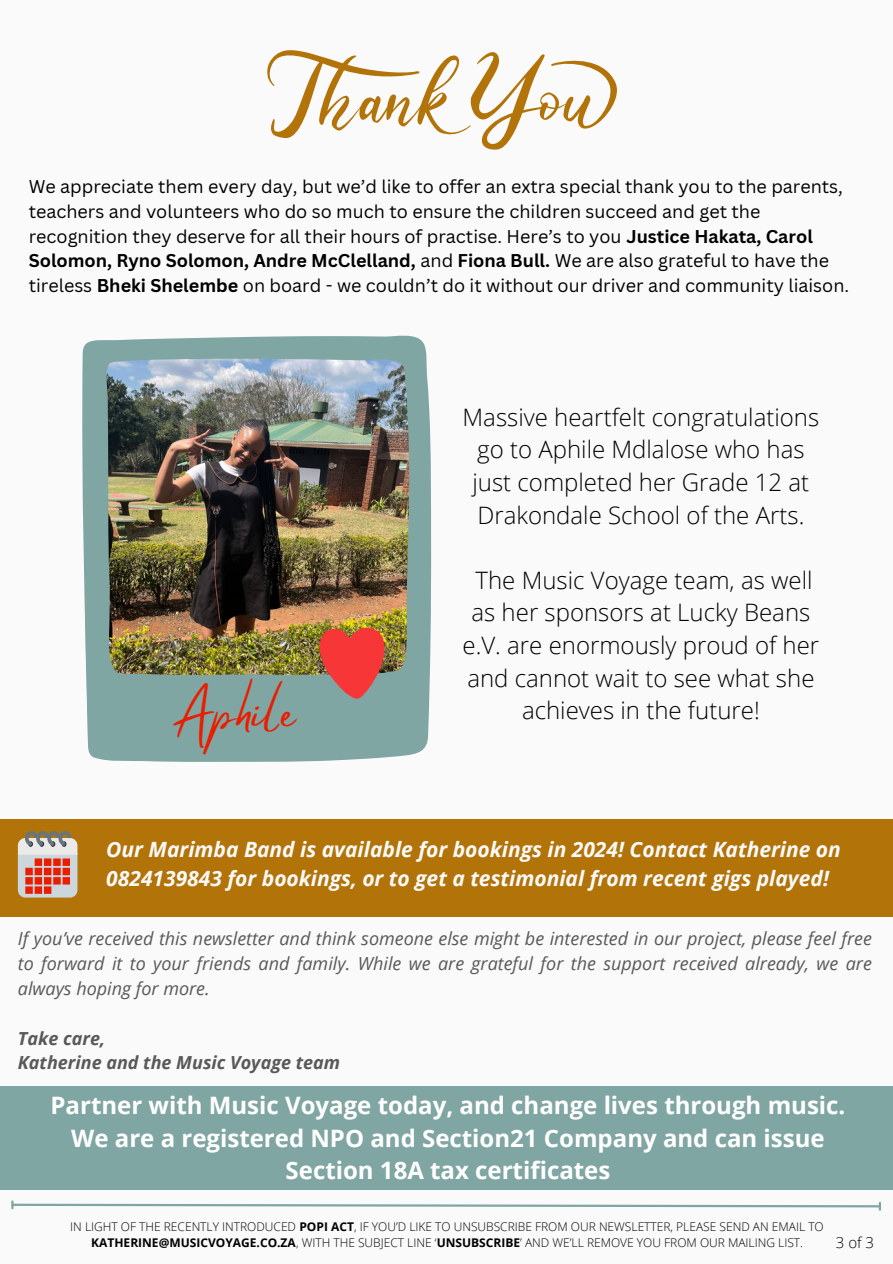
<style>
.page{position:relative;width:893px;height:1264px;background:#fff}
.page>*{position:absolute;margin:0;border:0;box-sizing:border-box;transform-origin:0 0}
.t1{font:45px "Mistrully";color:#e91d00}
.t2{font:300 24px/32.7px "Open Sans";color:#000;text-align:center}
.t3{font:700 24px/32.7px "Open Sans";color:#fff;text-align:center}
.t4{font:italic 700 21px/29.2px "Open Sans";color:#fafafa}
.t5{font:18px/24.8px "Canva Sans";color:#000}
.t6{font:italic 18px/24.8px "Open Sans";color:#595959;text-align:justify}
.t7{font:italic 700 18px "Open Sans";color:#595959}
.t8{font:300 15px "Open Sans";color:#000}
.t9{font:300 12px/16px "Open Sans";color:#000;text-align:center}
.s1{font-weight:700}
</style>
<div class="page">
<div style="left:0;top:0;width:892px;height:1263px;background:#fafafa"></div>
<svg style="left:11px;top:1201px;width:870px;height:8px"></svg>
<div style="left:0;top:1086px;width:892px;height:104px;background:#80a6a3"></div>
<div style="left:0;top:818px;width:892px;height:98px;background:#b27409"></div>
<svg style="left:18px;top:831px;width:59px;height:66px;background:#cd9d93"></svg>
<svg style="left:267px;top:50px;width:350px;height:100px"></svg>
<img style="left:82px;top:335px;width:350px;height:427px">
<img style="left:318px;top:625px;width:68px;height:75px">
<p class="t5" style="left:29px;top:174px;width:822px">We appreciate them every day, but we’d like to offer an extra special thank you to the parents, teachers and volunteers who do so much to ensure the children succeed and get the recognition they deserve for all their hours of practise. Here’s to you <span class="s1">Justice Hakata, Carol Solomon, Ryno Solomon, Andre McClelland,</span> and <span class="s1">Fiona Bull.</span> We are also grateful to have the tireless <span class="s1">Bheki Shelembe</span> on board - we couldn’t do it without our driver and community liaison.</p>
<p class="t1" style="left:171px;top:676px;width:125px">Aphile</p>
<p class="t2" style="left:462px;top:400px;width:358px">Massive heartfelt congratulations go to Aphile Mdlalose who has just completed her Grade 12 at<br>Drakondale School of the Arts.</p>
<p class="t2" style="left:462px;top:563px;width:358px">The Music Voyage team, as well as her sponsors at Lucky Beans e.V. are enormously proud of her and cannot wait to see what she achieves in the future!</p>
<p class="t4" style="left:106px;top:834px;width:736px">Our Marimba Band is available for bookings in 2024! Contact Katherine on<br>0824139843 for bookings, or to get a testimonial from recent gigs played!</p>
<p class="t6" style="left:18px;top:926px;width:855px">If you’ve received this newsletter and think someone else might be interested in our project, please feel free to forward it to your friends and family. While we are grateful for the support received already, we are always hoping for more.</p>
<p class="t7" style="left:18px;top:1025px;width:89px">Take care,</p>
<p class="t7" style="left:18px;top:1050px;width:324px">Katherine and the Music Voyage team</p>
<p class="t3" style="left:51px;top:1088px;width:796px">Partner with Music Voyage today, and change lives through music.</p>
<p class="t3" style="left:71px;top:1121px;width:755px">We are a registered NPO and Section21 Company and can issue<br>Section 18A tax certificates</p>
<p class="t9" style="left:70px;top:1218px;width:755px">IN LIGHT OF THE RECENTLY INTRODUCED <span class="s1">POPI ACT</span>, IF YOU’D LIKE TO UNSUBSCRIBE FROM OUR NEWSLETTER, PLEASE SEND AN EMAIL TO<br><span class="s1">KATHERINE@MUSICVOYAGE.CO.ZA</span>, WITH THE SUBJECT LINE ‘<span class="s1">UNSUBSCRIBE</span>’ AND WE’LL REMOVE YOU FROM OUR MAILING LIST.</p>
<p class="t8" style="left:835px;top:1231px;width:40px">3of3</p>
</div>
